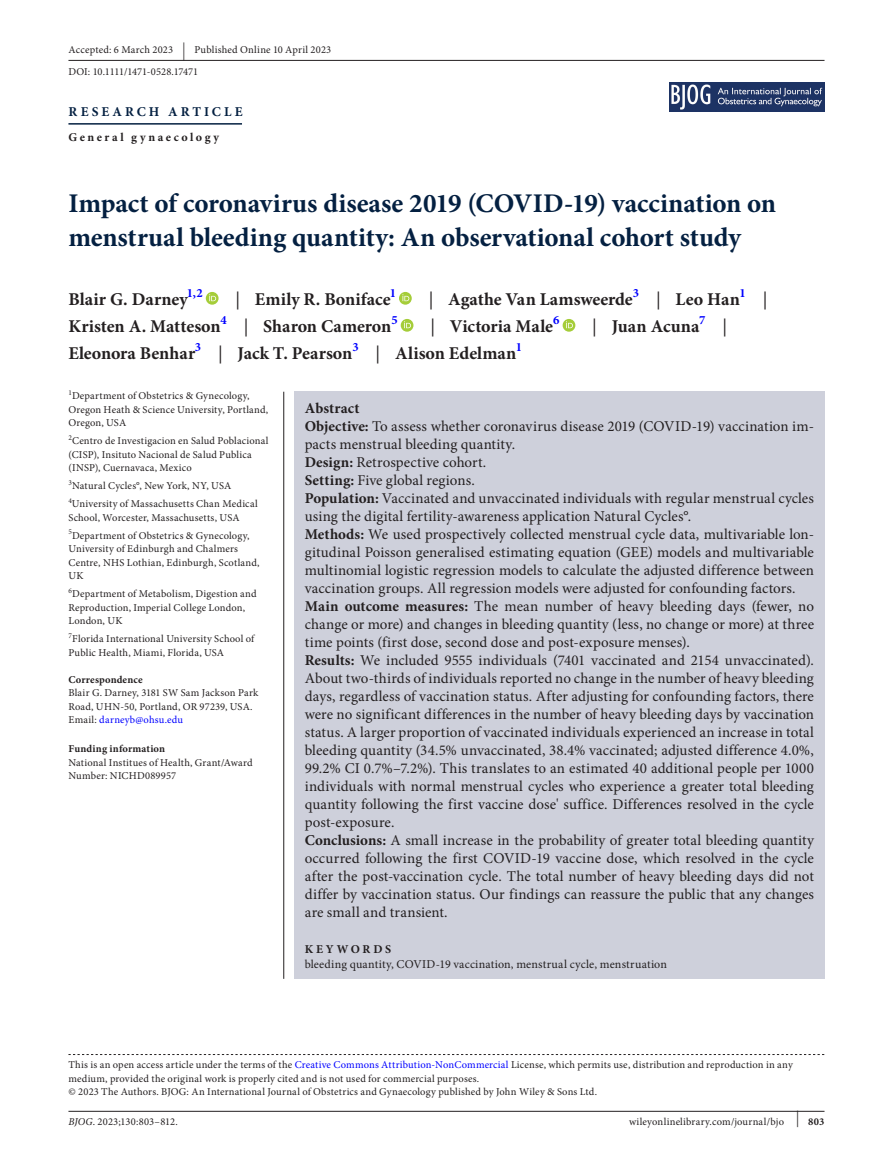
<style>
.page{position:relative;width:893px;height:1174px;background:#fff}
.page>*{position:absolute;margin:0;border:0;box-sizing:border-box;transform-origin:0 0}
.t1{font:700 27px/34.5px "Minion Pro";letter-spacing:-.005em;color:#042041}
.t2{font:700 18px "Minion Pro";color:#231f20}
.t3{font:18px "Minion Pro";color:#231f20}
.t4{font:15px/18px "Minion Pro";letter-spacing:.005em;color:#231f20}
.t5{font:700 13.5px "Minion Pro";letter-spacing:.23em;color:#042041}
.t6{font:700 12.6px "Minion Pro";color:#00f}
.t7{font:12px "Minion Pro";letter-spacing:.015em;color:#231f20}
.t8{font:700 12px "Minion Pro";letter-spacing:.215em;color:#231f20}
.t9{font:10.5px/13.5px "Minion Pro";letter-spacing:.015em;color:#231f20}
.t10{font:700 10.5px "Minion Pro";letter-spacing:.01em;color:#231f20}
.t11{font:7.35px "Minion Pro";color:#231f20}
.s1{font-size:18px}
.s2{font-weight:400}
.s3{color:#00f}
.s4{font-weight:700}
.s5{font-style:italic}
</style>
<div class="page">
<hr style="left:68px;top:1111px;width:756px;height:1px;background:#231f20">
<img style="left:670px;top:82px;width:154px;height:30px">
<hr style="left:68px;top:123px;width:174px;height:2px;background:#042041">
<svg style="left:206px;top:292px;width:13px;height:13px"></svg>
<svg style="left:209px;top:294px;width:7px;height:7px"></svg>
<svg style="left:399px;top:292px;width:13px;height:13px"></svg>
<svg style="left:402px;top:294px;width:7px;height:7px"></svg>
<svg style="left:401px;top:319px;width:12px;height:13px"></svg>
<svg style="left:404px;top:321px;width:7px;height:7px"></svg>
<svg style="left:563px;top:319px;width:12px;height:13px"></svg>
<svg style="left:566px;top:321px;width:7px;height:7px"></svg>
<hr style="left:68px;top:60px;width:756px;height:1px;background:#231f20">
<svg style="left:68px;top:1054px;width:756px;height:1px"></svg>
<div style="left:294px;top:392px;width:530px;height:586px;background:#ced0db"></div>
<hr style="left:283px;top:392px;width:1px;height:586px;background:#231f20">
<p class="t9" style="left:68px;top:39px;width:264px;line-height:21.9px">Accepted: 6 March 2023 <span class="s1">|</span> Published Online 10 April 2023<br>DOI: 10.1111/1471-0528.17471</p>
<p class="t5" style="left:69px;top:102px;width:175px">RESEARCH ARTICLE</p>
<p class="t8" style="left:68px;top:129px;width:152px">General gynaecology</p>
<h1 class="t1" style="left:68px;top:185px;width:709px">Impact of coronavirus disease 2019 (COVID-19) vaccination on menstrual bleeding quantity: An observational cohort study</h1>
<p class="t2" style="left:68px;top:286px;width:121px">Blair G. Darney</p>
<p class="t6" style="left:187px;top:284px;width:17px">1,2</p>
<p class="t2" style="left:235px;top:286px;width:157px"><span class="s2">|</span> Emily R. Boniface</p>
<p class="t6" style="left:390px;top:284px;width:8px">1</p>
<p class="t2" style="left:429px;top:286px;width:206px"><span class="s2">|</span> Agathe Van Lamsweerde</p>
<p class="t6" style="left:633px;top:284px;width:8px">3</p>
<p class="t2" style="left:656px;top:286px;width:85px"><span class="s2">|</span> Leo Han</p>
<p class="t6" style="left:739px;top:284px;width:8px">1</p>
<p class="t3" style="left:763px;top:287px;width:6px">|</p>
<p class="t2" style="left:68px;top:313px;width:154px">Kristen A. Matteson</p>
<p class="t6" style="left:220px;top:311px;width:8px">4</p>
<p class="t2" style="left:244px;top:313px;width:149px"><span class="s2">|</span> Sharon Cameron</p>
<p class="t6" style="left:391px;top:311px;width:8px">5</p>
<p class="t2" style="left:430px;top:313px;width:124px"><span class="s2">|</span> Victoria Male</p>
<p class="t6" style="left:553px;top:311px;width:8px">6</p>
<p class="t2" style="left:592px;top:313px;width:109px"><span class="s2">|</span> Juan Acuna</p>
<p class="t6" style="left:699px;top:311px;width:8px">7</p>
<p class="t3" style="left:722px;top:314px;width:6px">|</p>
<p class="t2" style="left:68px;top:340px;width:128px">Eleonora Benhar</p>
<p class="t6" style="left:195px;top:338px;width:8px">3</p>
<p class="t2" style="left:218px;top:340px;width:136px"><span class="s2">|</span> Jack T. Pearson</p>
<p class="t6" style="left:352px;top:338px;width:8px">3</p>
<p class="t2" style="left:376px;top:340px;width:142px"><span class="s2">|</span> Alison Edelman</p>
<p class="t6" style="left:516px;top:338px;width:8px">1</p>
<p class="t11" style="left:68px;top:387px;width:5px">1</p>
<p class="t9" style="left:68px;top:389px;width:201px;text-indent:4px">Department of Obstetrics &amp; Gynecology,<br>Oregon Heath &amp; Science University, Portland,<br>Oregon, USA</p>
<p class="t11" style="left:68px;top:432px;width:5px">2</p>
<p class="t9" style="left:68px;top:434px;width:202px;text-indent:4px">Centro de Investigacion en Salud Poblacional (CISP), Insituto Nacional de Salud Publica (INSP), Cuernavaca, Mexico</p>
<p class="t11" style="left:68px;top:477px;width:5px">3</p>
<p class="t9" style="left:72px;top:479px;width:161px">Natural Cycles°, New York, NY, USA</p>
<p class="t11" style="left:68px;top:495px;width:5px">4</p>
<p class="t9" style="left:68px;top:497px;width:191px;text-indent:4px">University of Massachusetts Chan Medical<br>School, Worcester, Massachusetts, USA</p>
<p class="t11" style="left:68px;top:527px;width:5px">5</p>
<p class="t9" style="left:68px;top:529px;width:193px;text-indent:4px">Department of Obstetrics &amp; Gynecology,<br>University of Edinburgh and Chalmers<br>Centre, NHS Lothian, Edinburgh, Scotland,<br>UK</p>
<p class="t11" style="left:68px;top:585px;width:5px">6</p>
<p class="t9" style="left:68px;top:587px;width:190px;text-indent:4px">Department of Metabolism, Digestion and<br>Reproduction, Imperial College London,<br>London, UK</p>
<p class="t11" style="left:68px;top:630px;width:5px">7</p>
<p class="t9" style="left:68px;top:632px;width:187px;text-indent:4px">Florida International University School of<br>Public Health, Miami, Florida, USA</p>
<p class="t10" style="left:68px;top:672px;width:76px">Correspondence</p>
<p class="t9" style="left:68px;top:686px;width:191px">Blair G. Darney, 3181 SW Sam Jackson Park<br>Road, UHN-50, Portland, OR 97239, USA.<br>Email: <span class="s3">darneyb@ohsu.edu</span></p>
<p class="t10" style="left:68px;top:741px;width:98px">Funding information</p>
<p class="t9" style="left:68px;top:755px;width:186px">National Institues of Health, Grant/Award<br>Number: NICHD089957</p>
<p class="t4" style="left:305px;top:399px;width:511px"><span class="s4">Abstract<br>Objective:</span> To assess whether coronavirus disease 2019 (COVID-19) vaccination im&shy;pacts menstrual bleeding quantity.<br><span class="s4">Design:</span> Retrospective cohort.<br><span class="s4">Setting:</span> Five global regions.<br><span class="s4">Population:</span> Vaccinated and unvaccinated individuals with regular menstrual cycles using the digital fertility-awareness application Natural Cycles°.<br><span class="s4">Methods:</span> We used prospectively collected menstrual cycle data, multivariable lon&shy;gitudinal Poisson generalised estimating equation (GEE) models and multivariable multinomial logistic regression models to calculate the adjusted difference between vaccination groups. All regression models were adjusted for confounding factors.<br><span class="s4">Main outcome measures:</span> The mean number of heavy bleeding days (fewer, no change or more) and changes in bleeding quantity (less, no change or more) at three time points (first dose, second dose and post-exposure menses).<br><span class="s4">Results:</span> We included 9555 individuals (7401 vaccinated and 2154 unvaccinated).<br>About two-thirds of individuals reported no change in the number of heavy bleeding days, regardless of vaccination status. After adjusting for confounding factors, there were no significant differences in the number of heavy bleeding days by vaccination status. A larger proportion of vaccinated individuals experienced an increase in total bleeding quantity (34.5% unvaccinated, 38.4% vaccinated; adjusted difference 4.0%, 99.2% CI 0.7%–7.2%). This translates to an estimated 40 additional people per 1000 individuals with normal menstrual cycles who experience a greater total bleeding quantity following the first vaccine dose' suffice. Differences resolved in the cycle post-exposure.<br><span class="s4">Conclusions:</span> A small increase in the probability of greater total bleeding quantity occurred following the first COVID-19 vaccine dose, which resolved in the cycle after the post-vaccination cycle. The total number of heavy bleeding days did not differ by vaccination status. Our findings can reassure the public that any changes are small and transient.</p>
<p class="t8" style="left:305px;top:941px;width:88px">KEYWORDS</p>
<p class="t7" style="left:305px;top:956px;width:364px">bleeding quantity, COVID-19 vaccination, menstrual cycle, menstruation</p>
<p class="t9" style="left:68px;top:1058px;width:726px">This is an open access article under the terms of the <span class="s3">Creative Commons Attribution-NonCommercial</span> License, which permits use, distribution and reproduction in any medium, provided the original work is properly cited and is not used for commercial purposes.<br>© 2023 The Authors. BJOG: An International Journal of Obstetrics and Gynaecology published by John Wiley &amp; Sons Ltd.</p>
<p class="t9" style="left:68px;top:1115px;width:111px"><span class="s5">BJOG</span>. 2023;130:803–812.</p>
<p class="t9" style="left:629px;top:1115px;width:197px">wileyonlinelibrary.com/journal/bjo <sup>|</sup> <span class="s4">803</span></p>
</div>
